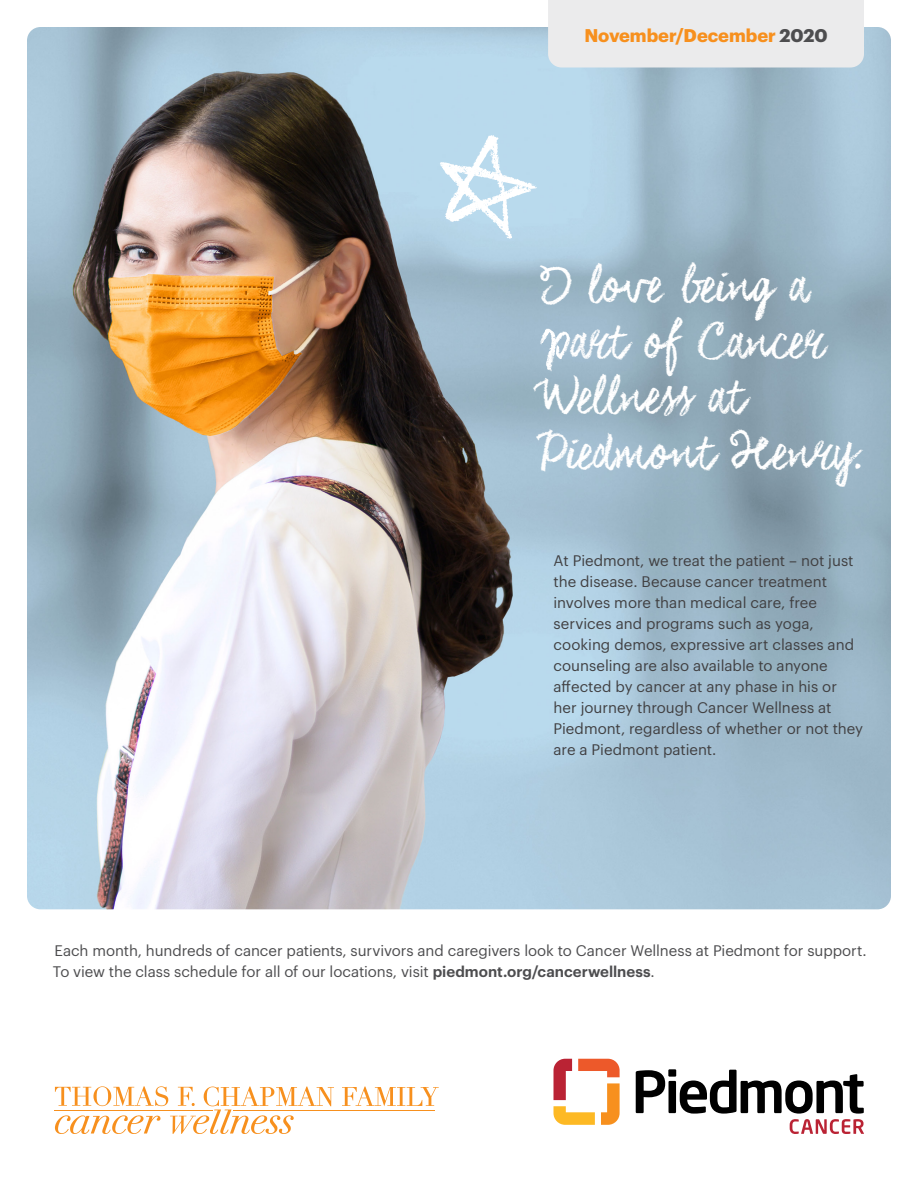
<style>
.page{position:relative;width:918px;height:1188px;background:#fff}
.page>*{position:absolute;margin:0;border:0;box-sizing:border-box;transform-origin:0 0}
.t1{font:46.5px "Coalhand Luke";letter-spacing:-.035em;color:#fff}
.t2{font:700 18px "Graphik";color:#f7901e}
.t3{font:15px/21px "Graphik";color:#414042}
.t4{font:15px/21px "Graphik";letter-spacing:-.005em;color:#4d4d4f}
.s1{color:#4d4d4f}
.s2{font-weight:600}
</style>
<div class="page">
<img style="left:27px;top:27px;width:864px;height:882px">
<div style="left:548px;top:0;width:316px;height:68px;background:#ebebec"></div>
<hr style="left:54px;top:1110px;width:158px;height:1px;background:#f7901e">
<hr style="left:233px;top:1110px;width:201px;height:1px;background:#f7901e">
<svg style="left:55px;top:1086px;width:279px;height:48px"></svg>
<svg style="left:342px;top:1087px;width:97px;height:19px"></svg>
<svg style="left:636px;top:1069px;width:228px;height:65px"></svg>
<svg style="left:554px;top:1059px;width:18px;height:41px"></svg>
<svg style="left:553px;top:1106px;width:42px;height:19px"></svg>
<svg style="left:601px;top:1083px;width:19px;height:42px"></svg>
<svg style="left:578px;top:1059px;width:42px;height:18px"></svg>
<svg style="left:439px;top:135px;width:98px;height:104px"></svg>
<svg style="left:540px;top:329px;width:31px;height:43px"></svg>
<p class="t2" style="left:584px;top:21px;width:245px">November/December <span class="s1">2020</span></p>
<h1 class="t1" style="left:540px;top:258px;width:271px">I love being a</h1>
<h1 class="t1" style="left:570px;top:313px;width:257px">art of Cancer</h1>
<h1 class="t1" style="left:540px;top:369px;width:208px">Wellness at</h1>
<h1 class="t1" style="left:540px;top:425px;width:323px">Piedmont Henry.</h1>
<p class="t3" style="left:554px;top:549px;width:311px">At Piedmont, we treat the patient – not just the disease. Because cancer treatment involves more than medical care, free services and programs such as yoga, cooking demos, expressive art classes and counseling are also available to anyone affected by cancer at any phase in his or her journey through Cancer Wellness at Piedmont, regardless of whether or not they are a Piedmont patient.</p>
<p class="t4" style="left:53px;top:938px;width:815px">Each month, hundreds of cancer patients, survivors and caregivers look to Cancer Wellness at Piedmont for support.<br>To view the class schedule for all of our locations, visit <span class="s2">piedmont.org/cancerwellness</span>.</p>
</div>
